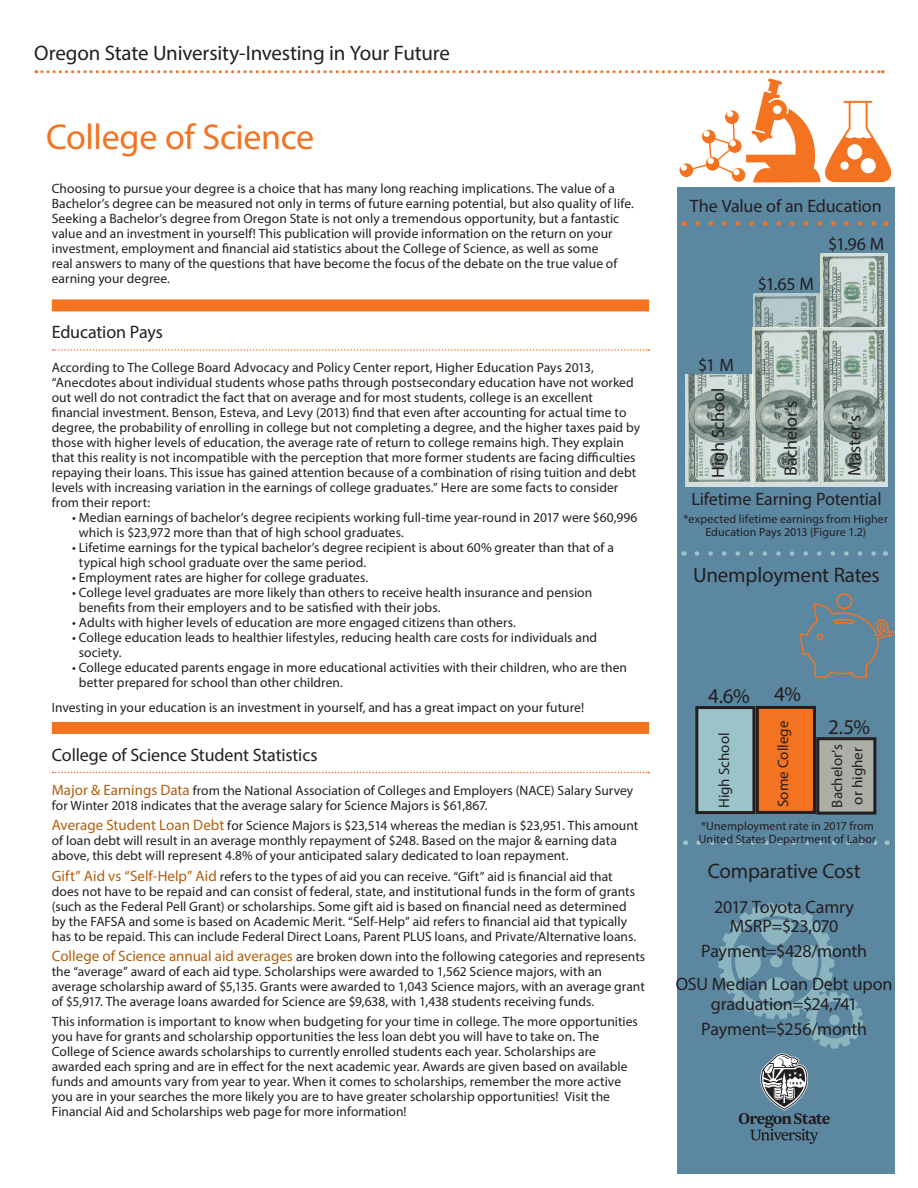
<style>
.page{position:relative;width:918px;height:1188px;background:#fff}
.page>*{position:absolute;margin:0;border:0;box-sizing:border-box;transform-origin:0 0}
.Title_large{font:36px "Myriad Pro";letter-spacing:-.01em;color:#f47321}
.Copy{font:21px "Myriad Pro";letter-spacing:-.01em;color:#231f20}
.Copy-2{font:18px/19.5px "Myriad Pro";letter-spacing:-.01em;color:#231f20;text-align:center}
.Subhead_1{font:18px "Myriad Pro";letter-spacing:-.01em;color:#231f20}
.Copy-3{font:15px "Myriad Pro";color:#231f20}
.Copy-4{font:13.5px/15px "Myriad Pro";letter-spacing:.005em;color:#231f20}
.Intro_copy{font:13.5px/15px "Myriad Pro";letter-spacing:.005em;color:#231f20}
.Copy-5{font:12px/13.5px "Myriad Pro";letter-spacing:.01em;color:#231f20;text-align:center}
.s1{font-size:15px;color:#b05f0f}
</style>
<div class="page">
<div style="left:52px;top:299px;width:597px;height:12px;background:#f47321"></div>
<svg style="left:53px;top:349px;width:596px;height:2px"></svg>
<div style="left:52px;top:722px;width:597px;height:12px;background:#f47321"></div>
<svg style="left:53px;top:772px;width:596px;height:1px"></svg>
<div style="left:677px;top:187px;width:218px;height:987px;background:#5c87a1"></div>
<svg style="left:697px;top:551px;width:179px;height:5px"></svg>
<svg style="left:699px;top:841px;width:179px;height:4px"></svg>
<svg style="left:799px;top:593px;width:96px;height:85px"></svg>
<div style="left:836px;top:593px;width:16px;height:16px;border:2px solid #f47321;border-radius:50%"></div>
<div style="left:757px;top:707px;width:57px;height:105px;background:#f47321"></div>
<div style="left:756px;top:706px;width:60px;height:108px;border:3px solid #231f20"></div>
<div style="left:697px;top:708px;width:57px;height:105px;background:#9bc4ca"></div>
<div style="left:695px;top:706px;width:60px;height:108px;border:3px solid #231f20"></div>
<div style="left:818px;top:739px;width:57px;height:74px;background:#acafa6"></div>
<div style="left:816px;top:737px;width:60px;height:78px;border:3px solid #231f20"></div>
<img style="left:753px;top:293px;width:68px;height:193px">
<img style="left:821px;top:254px;width:66px;height:232px">
<img style="left:685px;top:375px;width:67px;height:111px">
<svg style="left:697px;top:221px;width:179px;height:5px"></svg>
<svg style="left:36px;top:70px;width:856px;height:113px"></svg>
<svg style="left:718px;top:903px;width:145px;height:241px"></svg>
<h2 class="Copy" style="left:34px;top:40px;width:417px">Oregon State University-Investing in Your Future</h2>
<p class="Title_large" style="left:46px;top:115px;width:270px">College of Science</p>
<p class="Intro_copy" style="left:52px;top:181px;width:584px">Choosing to pursue your degree is a choice that has many long reaching implications. The value of a Bachelor’s degree can be measured not only in terms of future earning potential, but also quality of life.<br>Seeking a Bachelor’s degree from Oregon State is not only a tremendous opportunity, but a fantastic value and an investment in yourself! This publication will provide information on the return on your investment, employment and financial aid statistics about the College of Science, as well as some<br>real answers to many of the questions that have become the focus of the debate on the true value of earning your degree.</p>
<p class="Subhead_1" style="left:52px;top:321px;width:113px">Education Pays</p>
<p class="Copy-4" style="left:52px;top:360px;width:590px">According to The College Board Advocacy and Policy Center report, Higher Education Pays 2013, “Anecdotes about individual students whose paths through postsecondary education have not worked out well do not contradict the fact that on average and for most students, college is an excellent financial investment. Benson, Esteva, and Levy (2013) find that even after accounting for actual time to degree, the probability of enrolling in college but not completing a degree, and the higher taxes paid by those with higher levels of education, the average rate of return to college remains high. They explain that this reality is not incompatible with the perception that more former students are facing difficulties repaying their loans. This issue has gained attention because of a combination of rising tuition and debt levels with increasing variation in the earnings of college graduates.” Here are some facts to consider from their report:</p>
<p class="Copy-4" style="left:79px;top:510px;width:560px;text-indent:-7px">• Median earnings of bachelor’s degree recipients working full-time year-round in 2017 were $60,996 which is $23,972 more than that of high school graduates.</p>
<p class="Copy-4" style="left:79px;top:540px;width:537px;text-indent:-7px">• Lifetime earnings for the typical bachelor’s degree recipient is about 60% greater than that of a typical high school graduate over the same period.</p>
<p class="Copy-4" style="left:72px;top:570px;width:298px">• Employment rates are higher for college graduates.</p>
<p class="Copy-4" style="left:79px;top:585px;width:515px;text-indent:-7px">• College level graduates are more likely than others to receive health insurance and pension benefits from their employers and to be satisfied with their jobs.</p>
<p class="Copy-4" style="left:72px;top:615px;width:445px">• Adults with higher levels of education are more engaged citizens than others.</p>
<p class="Copy-4" style="left:79px;top:630px;width:520px;text-indent:-7px">• College education leads to healthier lifestyles, reducing health care costs for individuals and society.</p>
<p class="Copy-4" style="left:79px;top:660px;width:550px;text-indent:-7px">• College educated parents engage in more educational activities with their children, who are then better prepared for school than other children.</p>
<p class="Copy-4" style="left:52px;top:700px;width:534px">Investing in your education is an investment in yourself, and has a great impact on your future!</p>
<p class="Subhead_1" style="left:52px;top:744px;width:267px">College of Science Student Statistics</p>
<p class="Copy-4" style="left:52px;top:783px;width:583px"><span class="s1">Major &amp; Earnings Data</span> from the National Association of Colleges and Employers (NACE) Salary Survey for Winter 2018 indicates that the average salary for Science Majors is $61,867.</p>
<p class="Copy-4" style="left:52px;top:818px;width:588px"><span class="s1">Average Student Loan Debt</span> for Science Majors is $23,514 whereas the median is $23,951. This amount of loan debt will result in an average monthly repayment of $248. Based on the major &amp; earning data above, this debt will represent 4.8% of your anticipated salary dedicated to loan repayment.</p>
<p class="Copy-4" style="left:52px;top:868px;width:586px"><span class="s1">Gift” Aid vs “Self-Help” Aid</span> refers to the types of aid you can receive. “Gift” aid is financial aid that does not have to be repaid and can consist of federal, state, and institutional funds in the form of grants (such as the Federal Pell Grant) or scholarships. Some gift aid is based on financial need as determined by the FAFSA and some is based on Academic Merit. “Self-Help” aid refers to financial aid that typically has to be repaid. This can include Federal Direct Loans, Parent PLUS loans, and Private/Alternative loans.</p>
<p class="Copy-4" style="left:52px;top:949px;width:595px"><span class="s1">College of Science annual aid averages</span> are broken down into the following categories and represents the “average” award of each aid type. Scholarships were awarded to 1,562 Science majors, with an average scholarship award of $5,135. Grants were awarded to 1,043 Science majors, with an average grant of $5,917. The average loans awarded for Science are $9,638, with 1,438 students receiving funds.</p>
<p class="Copy-4" style="left:52px;top:1014px;width:588px">This information is important to know when budgeting for your time in college. The more opportunities you have for grants and scholarship opportunities the less loan debt you will have to take on. The College of Science awards scholarships to currently enrolled students each year. Scholarships are awarded each spring and are in effect for the next academic year. Awards are given based on available funds and amounts vary from year to year. When it comes to scholarships, remember the more active you are in your searches the more likely you are to have greater scholarship opportunities! Visit the Financial Aid and Scholarships web page for more information!</p>
<p class="Copy-2" style="left:690px;top:196px;width:193px">The Value of an Education</p>
<p class="Copy-2" style="left:758px;top:274px;width:58px">$1.65 M</p>
<p class="Copy-2" style="left:828px;top:234px;width:58px">$1.96 M</p>
<p class="Copy-2" style="left:698px;top:355px;width:37px">$1 M</p>
<p class="Copy-2" style="left:708px;top:478px;width:91px;rotate:-90deg">High School</p>
<p class="Copy-2" style="left:781px;top:476px;width:76px;rotate:-90deg">Bachelor’s</p>
<p class="Copy-2" style="left:844px;top:476px;width:62px;rotate:-90deg">Master’s</p>
<p class="Copy-2" style="left:691px;top:489px;width:192px">Lifetime Earning Potential</p>
<p class="Copy-5" style="left:684px;top:512px;width:206px">*expected lifetime earnings from Higher<br>Education Pays 2013 (Figure 1.2)</p>
<p class="Copy" style="left:693px;top:562px;width:188px">Unemployment Rates</p>
<p class="Copy" style="left:708px;top:683px;width:43px">4.6%</p>
<p class="Copy-3" style="left:715px;top:808px;width:77px;rotate:-90deg">High School</p>
<p class="Copy" style="left:774px;top:681px;width:28px">4%</p>
<p class="Copy-3" style="left:774px;top:807px;width:88px;rotate:-90deg">Some College</p>
<p class="Copy" style="left:828px;top:714px;width:44px">2.5%</p>
<p class="Copy-3" style="left:828px;top:808px;width:65px;rotate:-90deg">Bachelor’s</p>
<p class="Copy-3" style="left:848px;top:805px;width:59px;rotate:-90deg">or higher</p>
<p class="Copy-5" style="left:699px;top:819px;width:179px;text-align:left">*Unemployment rate in 2017 from<br>United States Department of Labor</p>
<p class="Copy" style="left:708px;top:858px;width:155px">Comparative Cost</p>
<p class="Copy-2" style="left:714px;top:897px;width:141px">2017 Toyota Camry<br>MSRP=$23,070</p>
<p class="Copy-2" style="left:701px;top:941px;width:168px">Payment=$428/month</p>
<p class="Copy-2" style="left:676px;top:974px;width:218px">OSU Median Loan Debt upon graduation=$24,741</p>
<p class="Copy-2" style="left:701px;top:1019px;width:168px">Payment=$256/month</p>
</div>
